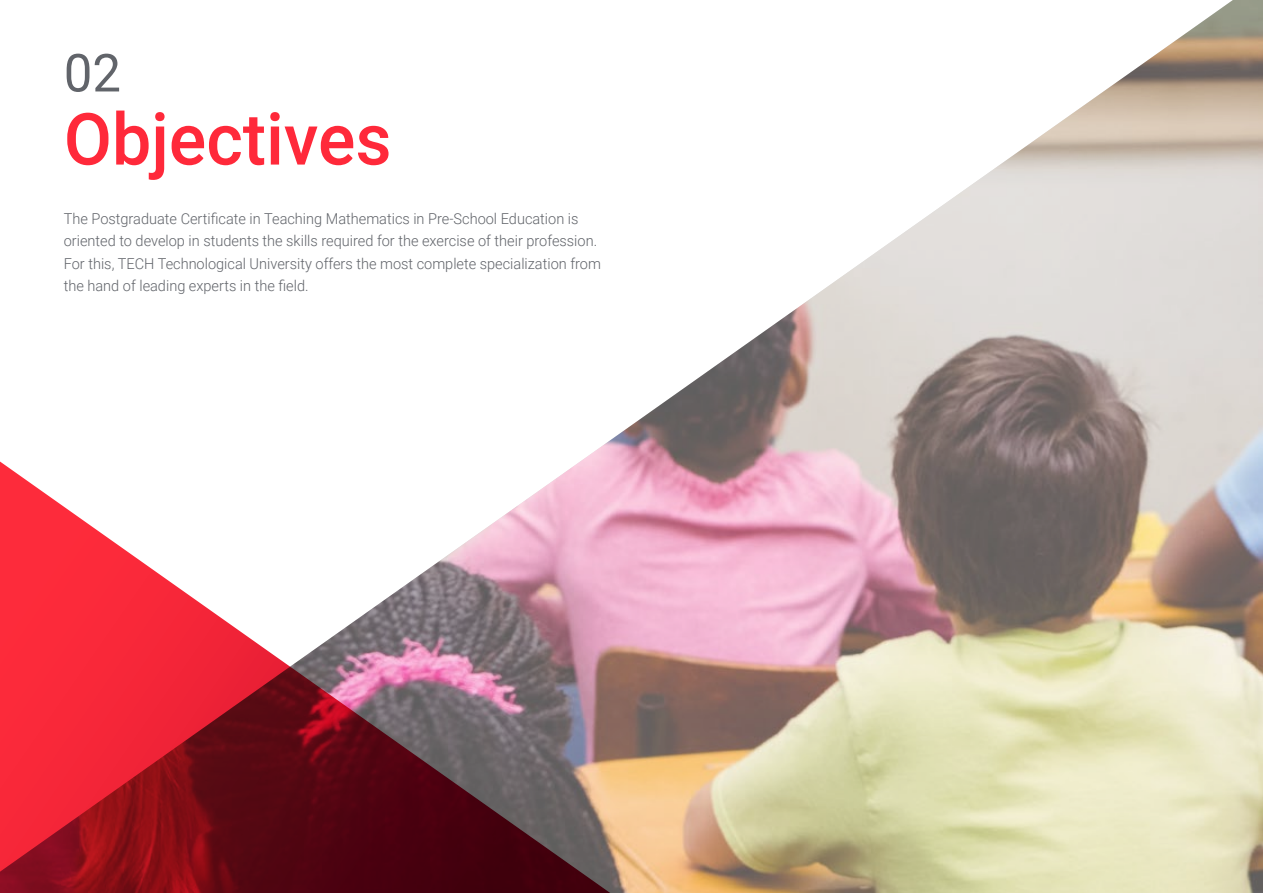
<style>
.page{position:relative;width:1263px;height:893px;background:#fff}
.page>*{position:absolute;margin:0;border:0;box-sizing:border-box;transform-origin:0 0}
.t1{font:500 72px "Roboto";color:#ff293a}
.t2{font:52.5px "Roboto";color:#61646a}
.t3{font:300 15px/22.5px "Roboto";color:#61646a}
</style>
<div class="page">
<img style="left:602px;top:0;width:661px;height:893px">
<svg style="left:0;top:446px;width:640px;height:447px"></svg>
<h2 class="t2" style="left:64px;top:36px;width:59px">02</h2>
<h1 class="t1" style="left:64px;top:89px;width:329px">Objectives</h1>
<p class="t3" style="left:64px;top:207px;width:539px">The Postgraduate Certificate in Teaching Mathematics in Pre-School Education is oriented to develop in students the skills required for the exercise of their profession.<br>For this, TECH Technological University offers the most complete specialization from the hand of leading experts in the field.</p>
</div>
